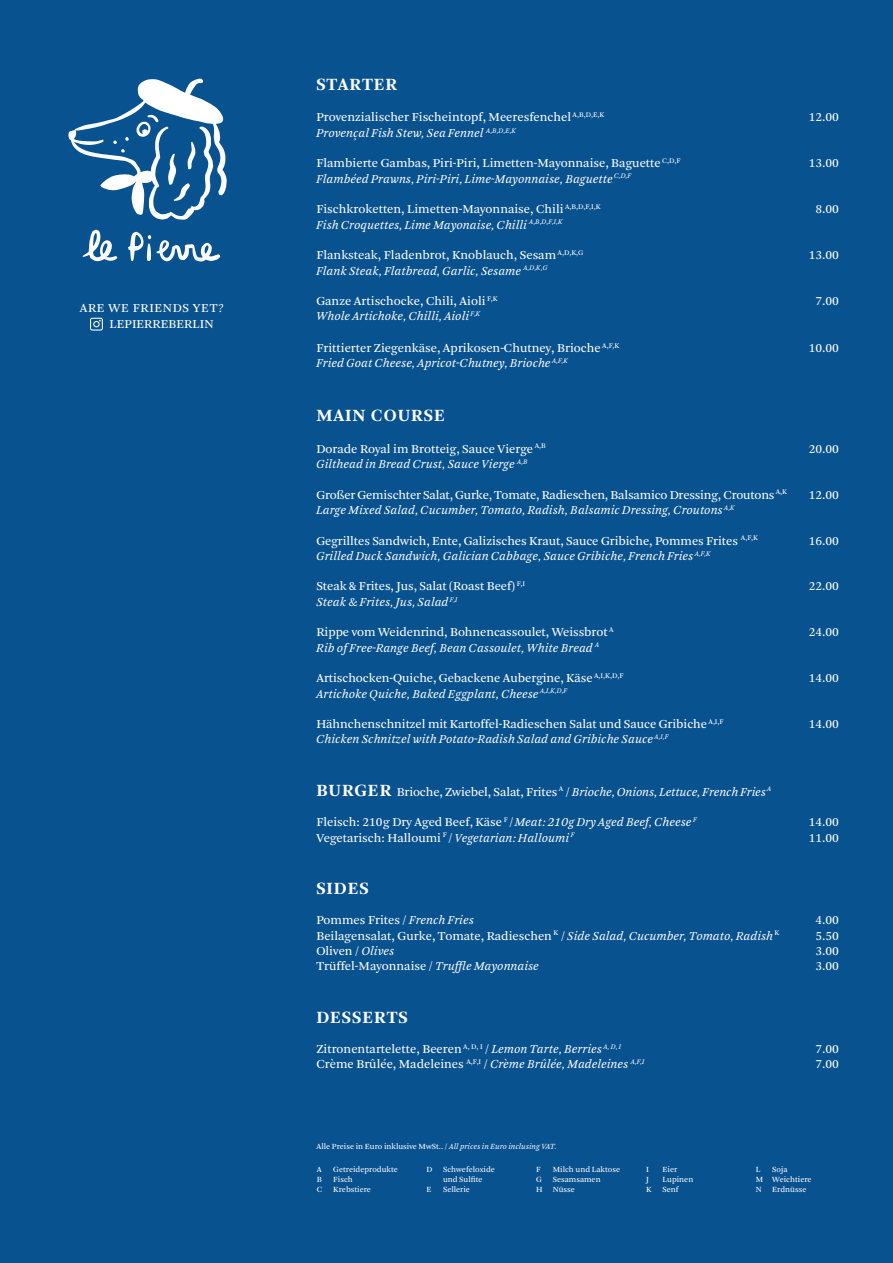
<style>
.page{position:relative;width:893px;height:1263px;background:#095290}
.page>*{position:absolute;margin:0;border:0;box-sizing:border-box;transform-origin:0 0}
.t1{font:700 18px "Arnhem";letter-spacing:.05em;color:#fff}
.t2{font:12.75px/16.5px "Arnhem Blond";color:#fff}
.t3{font:italic 12.75px "Arnhem Blond";color:#fff}
.t4{font:8.25px/9.9px "Arnhem Blond";color:#fff}
.s1{font-family:"Arnhem";font-weight:700;font-style:normal;font-size:18px}
.s2{font-style:normal}
.s3{font-style:italic}
</style>
<div class="page">
<svg style="left:82px;top:229px;width:35px;height:33px"></svg>
<svg style="left:128px;top:232px;width:93px;height:29px"></svg>
<svg style="left:68px;top:78px;width:159px;height:142px"></svg>
<svg style="left:90px;top:318px;width:13px;height:13px"></svg>
<p class="t2" style="left:110px;top:300px;width:116px;text-indent:-30px">ARE WE FRIENDS YET?<br>LEPIERREBERLIN</p>
<h1 class="t1" style="left:316px;top:74px;width:82px">STARTER</h1>
<p class="t2" style="left:316px;top:109px;width:290px">Provenzialischer Fischeintopf, Meeresfenchel <sup>A,B,D,E,K</sup></p>
<p class="t2" style="left:809px;top:109px;width:32px">12.00</p>
<p class="t3" style="left:316px;top:126px;width:201px">Provençal Fish Stew, Sea Fennel <sup>A,B,D,E,K</sup></p>
<p class="t2" style="left:316px;top:155px;width:366px">Flambierte Gambas, Piri-Piri, Limetten-Mayonnaise, Baguette <sup>C,D,F</sup></p>
<p class="t2" style="left:809px;top:155px;width:32px">13.00</p>
<p class="t3" style="left:316px;top:172px;width:316px">Flambéed Prawns, Piri-Piri, Lime-Mayonnaise, Baguette <sup>C,D,F</sup></p>
<p class="t2" style="left:316px;top:201px;width:286px">Fischkroketten, Limetten-Mayonnaise, Chili <sup>A,B,D,F,I,K</sup></p>
<p class="t2" style="left:815px;top:201px;width:25px">8.00</p>
<p class="t3" style="left:316px;top:217px;width:248px">Fish Croquettes, Lime Mayonaise, Chilli <sup>A,B,D,F,I,K</sup></p>
<p class="t2" style="left:316px;top:247px;width:269px">Flanksteak, Fladenbrot, Knoblauch, Sesam <sup>A,D,K,G</sup></p>
<p class="t2" style="left:809px;top:247px;width:32px">13.00</p>
<p class="t3" style="left:316px;top:263px;width:233px">Flank Steak, Flatbread, Garlic, Sesame <sup>A,D,K,G</sup></p>
<p class="t2" style="left:316px;top:293px;width:183px">Ganze Artischocke, Chili, Aioli <sup>F,K</sup></p>
<p class="t2" style="left:815px;top:293px;width:25px">7.00</p>
<p class="t3" style="left:316px;top:309px;width:166px">Whole Artichoke, Chilli, Aioli <sup>F,K</sup></p>
<p class="t2" style="left:316px;top:340px;width:305px">Frittierter Ziegenkäse, Aprikosen-Chutney, Brioche <sup>A,F,K</sup></p>
<p class="t2" style="left:809px;top:340px;width:32px">10.00</p>
<p class="t3" style="left:316px;top:356px;width:253px">Fried Goat Cheese, Apricot-Chutney, Brioche <sup>A,F,K</sup></p>
<h1 class="t1" style="left:316px;top:405px;width:130px">MAIN COURSE</h1>
<p class="t2" style="left:316px;top:441px;width:231px">Dorade Royal im Brotteig, Sauce Vierge <sup>A,B</sup></p>
<p class="t2" style="left:809px;top:441px;width:32px">20.00</p>
<p class="t3" style="left:316px;top:457px;width:213px">Gilthead in Bread Crust, Sauce Vierge <sup>A,B</sup></p>
<p class="t2" style="left:316px;top:486px;width:472px">Großer Gemischter Salat, Gurke, Tomate, Radieschen, Balsamico Dressing, Croutons <sup>A,K</sup></p>
<p class="t2" style="left:809px;top:486px;width:32px">12.00</p>
<p class="t3" style="left:316px;top:503px;width:420px">Large Mixed Salad, Cucumber, Tomato, Radish, Balsamic Dressing, Croutons <sup>A,K</sup></p>
<p class="t2" style="left:316px;top:532px;width:443px">Gegrilltes Sandwich, Ente, Galizisches Kraut, Sauce Gribiche, Pommes Frites <sup>A,F,K</sup></p>
<p class="t2" style="left:809px;top:532px;width:32px">16.00</p>
<p class="t3" style="left:316px;top:549px;width:396px">Grilled Duck Sandwich, Galician Cabbage, Sauce Gribiche, French Fries <sup>A,F,K</sup></p>
<p class="t2" style="left:316px;top:578px;width:210px">Steak &amp; Frites, Jus, Salat (Roast Beef) <sup>F,I</sup></p>
<p class="t2" style="left:809px;top:578px;width:32px">22.00</p>
<p class="t3" style="left:316px;top:595px;width:143px">Steak &amp; Frites, Jus, Salad <sup>F,I</sup></p>
<p class="t2" style="left:316px;top:624px;width:299px">Rippe vom Weidenrind, Bohnencassoulet, Weissbrot <sup>A</sup></p>
<p class="t2" style="left:809px;top:624px;width:32px">24.00</p>
<p class="t3" style="left:316px;top:640px;width:285px">Rib of Free-Range Beef, Bean Cassoulet, White Bread <sup>A</sup></p>
<p class="t2" style="left:316px;top:670px;width:309px">Artischocken-Quiche, Gebackene Aubergine, Käse <sup>A,I,K,D,F</sup></p>
<p class="t2" style="left:809px;top:670px;width:32px">14.00</p>
<p class="t3" style="left:316px;top:686px;width:253px">Artichoke Quiche, Baked Eggplant, Cheese <sup>A,I,K,D,F</sup></p>
<p class="t2" style="left:316px;top:716px;width:409px">Hähnchenschnitzel mit Kartoffel-Radieschen Salat und Sauce Gribiche <sup>A,I,F</sup></p>
<p class="t2" style="left:809px;top:716px;width:32px">14.00</p>
<p class="t3" style="left:316px;top:732px;width:354px">Chicken Schnitzel with Potato-Radish Salad and Gribiche Sauce <sup>A,I,F</sup></p>
<p class="t3" style="left:316px;top:784px;width:457px"><span class="s1">BURGER</span> <span class="s2">Brioche, Zwiebel, Salat, Frites</span> <sup>A</sup> <span class="s2">/</span> Brioche, Onions, Lettuce, French Fries <sup>A</sup></p>
<p class="t2" style="left:316px;top:814px;width:382px">Fleisch: 210g Dry Aged Beef, Käse <sup>F</sup> /<span class="s3">Meat: 210g Dry Aged Beef, Cheese</span> <sup>F</sup></p>
<p class="t2" style="left:809px;top:814px;width:32px">14.00</p>
<p class="t2" style="left:316px;top:829px;width:260px">Vegetarisch: Halloumi <sup>F</sup> / <span class="s3">Vegetarian: Halloumi</span> <sup>F</sup></p>
<p class="t2" style="left:809px;top:829px;width:32px">11.00</p>
<h1 class="t1" style="left:316px;top:878px;width:54px">SIDES</h1>
<p class="t2" style="left:316px;top:912px;width:159px">Pommes Frites / <span class="s3">French Fries</span></p>
<p class="t2" style="left:815px;top:912px;width:25px">4.00</p>
<p class="t2" style="left:316px;top:927px;width:465px">Beilagensalat, Gurke, Tomate, Radieschen <sup>K</sup> / <span class="s3">Side Salad, Cucumber, Tomato, Radish</span> <sup>K</sup></p>
<p class="t2" style="left:815px;top:927px;width:25px">5.50</p>
<p class="t2" style="left:316px;top:943px;width:79px">Oliven / <span class="s3">Olives</span></p>
<p class="t2" style="left:815px;top:943px;width:25px">3.00</p>
<p class="t2" style="left:316px;top:958px;width:224px">Trüffel-Mayonnaise / <span class="s3">Truffle Mayonnaise</span></p>
<p class="t2" style="left:815px;top:958px;width:25px">3.00</p>
<h1 class="t1" style="left:316px;top:1007px;width:93px">DESSERTS</h1>
<p class="t2" style="left:316px;top:1041px;width:306px">Zitronentartelette, Beeren <sup>A,</sup> <sup>D,</sup> <sup>I</sup> / <span class="s3">Lemon Tarte, Berries</span> <sup>A,</sup> <sup>D,</sup> <sup>I</sup></p>
<p class="t2" style="left:815px;top:1041px;width:25px">7.00</p>
<p class="t2" style="left:316px;top:1056px;width:330px">Crème Brûlée, Madeleines <sup>A,F,I</sup> / <span class="s3">Crème Brûlée, Madeleines</span> <sup>A,F,I</sup></p>
<p class="t2" style="left:815px;top:1056px;width:25px">7.00</p>
<p class="t4" style="left:316px;top:1141px;width:242px">Alle Preise in Euro inklusive MwSt.. / <span class="s3">All prices in Euro inclusing VAT.</span></p>
<p class="t4" style="left:317px;top:1165px;width:6px">A</p>
<p class="t4" style="left:333px;top:1165px;width:66px">Getreideprodukte</p>
<p class="t4" style="left:317px;top:1174px;width:7px">B</p>
<p class="t4" style="left:333px;top:1174px;width:21px">Fisch</p>
<p class="t4" style="left:317px;top:1184px;width:7px">C</p>
<p class="t4" style="left:333px;top:1184px;width:39px">Krebstiere</p>
<p class="t4" style="left:427px;top:1165px;width:7px">D</p>
<p class="t4" style="left:443px;top:1165px;width:53px">Schwefeloxide und Sulfite</p>
<p class="t4" style="left:427px;top:1184px;width:6px">E</p>
<p class="t4" style="left:443px;top:1184px;width:28px">Sellerie</p>
<p class="t4" style="left:536px;top:1165px;width:6px">F</p>
<p class="t4" style="left:553px;top:1165px;width:69px">Milch und Laktose</p>
<p class="t4" style="left:536px;top:1174px;width:7px">G</p>
<p class="t4" style="left:536px;top:1174px;width:66px;text-indent:16px">Sesamsamen<br>H Nüsse</p>
<p class="t4" style="left:646px;top:1165px;width:4px">I</p>
<p class="t4" style="left:662px;top:1165px;width:16px">Eier</p>
<p class="t4" style="left:646px;top:1174px;width:4px">J</p>
<p class="t4" style="left:662px;top:1174px;width:32px">Lupinen</p>
<p class="t4" style="left:646px;top:1184px;width:7px">K</p>
<p class="t4" style="left:662px;top:1184px;width:18px">Senf</p>
<p class="t4" style="left:756px;top:1165px;width:57px;text-indent:16px">Soja<br>M Weichtiere<br>N</p>
<p class="t4" style="left:756px;top:1165px;width:6px">L</p>
<p class="t4" style="left:772px;top:1184px;width:36px">Erdnüsse</p>
</div>
